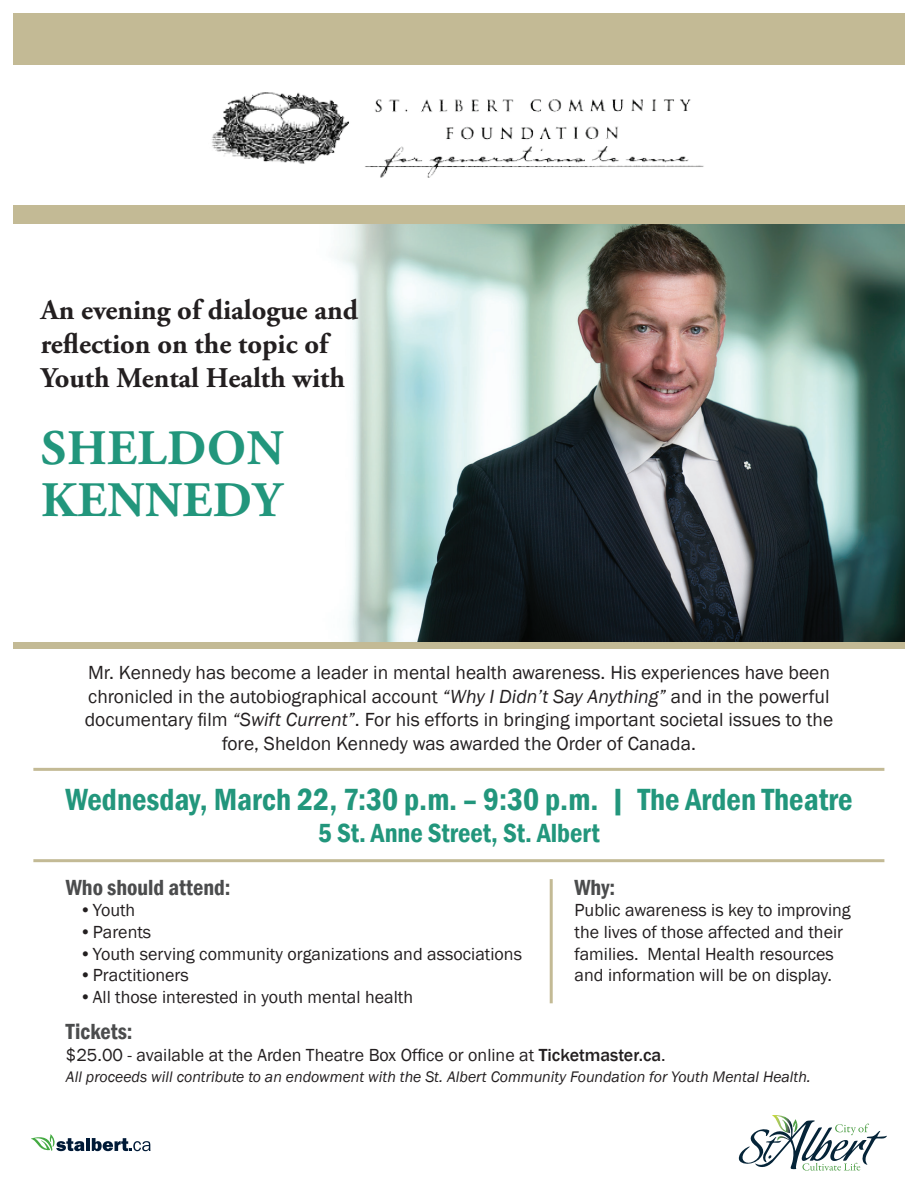
<style>
.page{position:relative;width:918px;height:1188px;background:#fff}
.page>*{position:absolute;margin:0;border:0;box-sizing:border-box;transform-origin:0 0}
.t1{font:700 49.5px/52.5px "Adobe Garamond Pro";letter-spacing:.015em;color:#22967c}
.t2{font:600 condensed 31.5px "Franklin Gothic";color:#22967c}
.t3{font:700 28.5px/34.2px "Adobe Garamond Pro";color:#231f20}
.t4{font:600 condensed 27px "Franklin Gothic";color:#22967c}
.t5{font:600 condensed 22.5px "Franklin Gothic";color:#4b4c4d}
.t6{font:19.5px/23.4px "Franklin Gothic";color:#231f20;text-align:center}
.t7{font:18px/21.6px "Franklin Gothic";color:#231f20}
.t8{font:italic 15.75px "Franklin Gothic";color:#231f20}
.s1{font-style:italic}
.s2{font-weight:500}
</style>
<div class="page">
<div style="left:13px;top:205px;width:891px;height:20px;background:#c3ba95"></div>
<div style="left:13px;top:14px;width:891px;height:51px;background:#c3ba95"></div>
<hr style="left:33px;top:859px;width:851px;height:3px;background:#c3ba95">
<hr style="left:33px;top:768px;width:851px;height:3px;background:#c3ba95">
<img style="left:211px;top:93px;width:493px;height:84px">
<div style="left:13px;top:642px;width:891px;height:7px;background:#c3ba95"></div>
<img style="left:336px;top:225px;width:568px;height:417px">
<hr style="left:86px;top:1138px;width:4px;height:13px;background:#001a37">
<svg style="left:92px;top:1138px;width:59px;height:13px"></svg>
<svg style="left:31px;top:1134px;width:53px;height:17px"></svg>
<svg style="left:739px;top:1115px;width:148px;height:56px"></svg>
<hr style="left:550px;top:879px;width:3px;height:124px;background:#c3ba95">
<h3 class="t3" style="left:41px;top:293px;width:319px">An evening of dialogue and reflection on the topic of<br>Youth Mental Health with</h3>
<h1 class="t1" style="left:41px;top:423px;width:244px">SHELDON<br>KENNEDY</h1>
<p class="t6" style="left:85px;top:662px;width:750px">Mr. Kennedy has become a leader in mental health awareness. His experiences have been chronicled in the autobiographical account <span class="s1">“Why I Didn’t Say Anything”</span> and in the powerful documentary film <span class="s1">“Swift Current”</span>. For his efforts in bringing important societal issues to the fore, Sheldon Kennedy was awarded the Order of Canada.</p>
<h2 class="t2" style="left:65px;top:778px;width:789px">Wednesday, March 22, 7:30 p.m. – 9:30 p.m. | The Arden Theatre</h2>
<h3 class="t4" style="left:318px;top:815px;width:283px">5 St. Anne Street, St. Albert</h3>
<p class="t5" style="left:66px;top:872px;width:166px">Who should attend:</p>
<p class="t7" style="left:79px;top:900px;width:58px">•Youth</p>
<p class="t7" style="left:79px;top:922px;width:73px">•Parents</p>
<p class="t7" style="left:79px;top:943px;width:444px">•Youth serving community organizations and associations</p>
<p class="t7" style="left:79px;top:965px;width:111px">•Practitioners</p>
<p class="t7" style="left:79px;top:986px;width:335px">•All those interested in youth mental health</p>
<p class="t5" style="left:575px;top:872px;width:42px">Why:</p>
<p class="t7" style="left:575px;top:900px;width:278px">Public awareness is key to improving the lives of those affected and their families. Mental Health resources and information will be on display.</p>
<p class="t5" style="left:66px;top:1017px;width:68px">Tickets:</p>
<p class="t7" style="left:66px;top:1044px;width:601px">$25.00 - available at the Arden Theatre Box Office or online at <span class="s2">Ticketmaster.ca</span>.</p>
<p class="t8" style="left:66px;top:1067px;width:747px">All proceeds will contribute to an endowment with the St. Albert Community Foundation for Youth Mental Health.</p>
</div>
